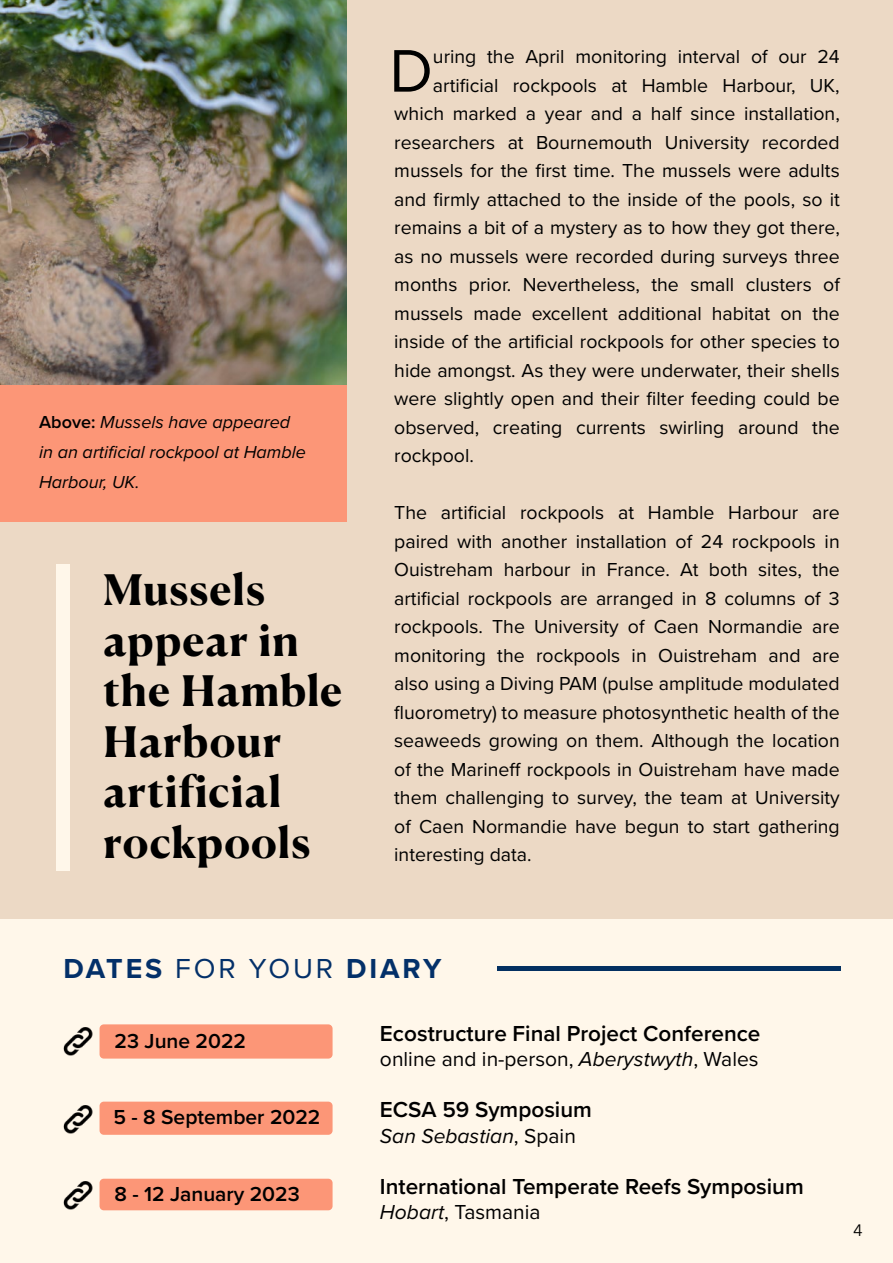
<style>
.page{position:relative;width:893px;height:1263px;background:#fff}
.page>*{position:absolute;margin:0;border:0;box-sizing:border-box;transform-origin:0 0}
.t1{font:62.25px "Proxima Nova";color:#000}
.t2{font:700 42px/50.4px "Canela Deck";letter-spacing:.02em;color:#000}
.t3{font:700 28.5px "Proxima Nova";letter-spacing:.1em;color:#033069}
.t4{font:600 22.5px "Proxima Nova";color:#000}
.t5{font:21px "Proxima Nova";color:#000}
.t6{font:600 21px "Proxima Nova";color:#000}
.t7{font:italic 21px "Proxima Nova";color:#000}
.t8{font:19.5px/28.5px "Proxima Nova";color:#000;text-align:justify}
.t9{font:italic 18px/30px "Proxima Nova";color:#000}
.t10{font:16.5px "Avenir Next";color:#000}
.s1{font-weight:600;font-style:normal}
.s2{font-weight:400}
.s3{font-style:italic}
.s4{font-style:normal}
</style>
<div class="page">
<div style="left:0;top:918px;width:893px;height:345px;background:#fff7ea"></div>
<div style="left:0;top:0;width:893px;height:918px;background:#ecd9c5"></div>
<div style="left:0;top:380px;width:346px;height:141px;background:#fc9677"></div>
<img style="left:0;top:0;width:346px;height:384px">
<div style="left:100px;top:1024px;width:233px;height:34px;background:#fc9677;border-radius:4px"></div>
<img style="left:63px;top:1027px;width:29px;height:29px">
<div style="left:100px;top:1101px;width:233px;height:34px;background:#fc9677;border-radius:4px"></div>
<img style="left:63px;top:1105px;width:29px;height:29px">
<div style="left:100px;top:1179px;width:233px;height:31px;background:#fc9677;border-radius:4px"></div>
<img style="left:63px;top:1181px;width:29px;height:29px">
<div style="left:57px;top:565px;width:13px;height:306px;background:#fff7ea"></div>
<div style="left:497px;top:965px;width:344px;height:5px;background:#033061"></div>
<p class="t9" style="left:39px;top:406px;width:268px"><span class="s1">Above:</span> Mussels have appeared in an artificial rockpool at Hamble<br>Harbour, UK.</p>
<h2 class="t2" style="left:103px;top:560px;width:240px">Mussels appear in the Hamble<br>Harbour artificial rockpools</h2>
<h1 class="t1" style="left:389px;top:24px;width:45px">D</h1>
<p class="t8" style="left:433px;top:42px;width:408px">uring the April monitoring interval of our 24</p>
<p class="t8" style="left:433px;top:70px;width:408px">artificial rockpools at Hamble Harbour, UK,</p>
<p class="t8" style="left:394px;top:99px;width:447px">which marked a year and a half since installation,</p>
<p class="t8" style="left:394px;top:127px;width:447px">researchers at Bournemouth University recorded</p>
<p class="t8" style="left:394px;top:156px;width:447px">mussels for the first time. The mussels were adults</p>
<p class="t8" style="left:394px;top:184px;width:447px">and firmly attached to the inside of the pools, so it</p>
<p class="t8" style="left:394px;top:213px;width:447px">remains a bit of a mystery as to how they got there,</p>
<p class="t8" style="left:394px;top:241px;width:447px">as no mussels were recorded during surveys three</p>
<p class="t8" style="left:394px;top:270px;width:447px">months prior. Nevertheless, the small clusters of</p>
<p class="t8" style="left:394px;top:298px;width:447px">mussels made excellent additional habitat on the</p>
<p class="t8" style="left:394px;top:327px;width:447px">inside of the artificial rockpools for other species to</p>
<p class="t8" style="left:394px;top:355px;width:447px">hide amongst. As they were underwater, their shells</p>
<p class="t8" style="left:394px;top:384px;width:447px">were slightly open and their filter feeding could be</p>
<p class="t8" style="left:394px;top:412px;width:447px">observed, creating currents swirling around the</p>
<p class="t8" style="left:394px;top:441px;width:81px">rockpool.</p>
<p class="t8" style="left:394px;top:498px;width:447px">The artificial rockpools at Hamble Harbour are paired with another installation of 24 rockpools in Ouistreham harbour in France. At both sites, the artificial rockpools are arranged in 8 columns of 3 rockpools. The University of Caen Normandie are monitoring the rockpools in Ouistreham and are also using a Diving PAM (pulse amplitude modulated fluorometry) to measure photosynthetic health of the seaweeds growing on them. Although the location of the Marineff rockpools in Ouistreham have made them challenging to survey, the team at University of Caen Normandie have begun to start gathering interesting data.</p>
<h3 class="t3" style="left:63px;top:947px;width:380px">DATES <span class="s2">FOR YOUR</span> DIARY</h3>
<p class="t6" style="left:115px;top:1025px;width:133px">23 June 2022</p>
<p class="t6" style="left:114px;top:1101px;width:208px">5 - 8 September 2022</p>
<p class="t6" style="left:115px;top:1178px;width:187px">8 - 12 January 2023</p>
<p class="t4" style="left:380px;top:1016px;width:382px">Ecostructure Final Project Conference</p>
<p class="t5" style="left:380px;top:1043px;width:380px">online and in-person, <span class="s3">Aberystwyth</span>, Wales</p>
<p class="t4" style="left:380px;top:1093px;width:213px">ECSA 59 Symposium</p>
<p class="t7" style="left:380px;top:1120px;width:197px">San Sebastian<span class="s4">, Spain</span></p>
<p class="t4" style="left:380px;top:1169px;width:425px">International Temperate Reefs Symposium</p>
<p class="t5" style="left:380px;top:1196px;width:162px"><span class="s3">Hobart</span>, Tasmania</p>
<p class="t10" style="left:853px;top:1216px;width:11px">4</p>
</div>
